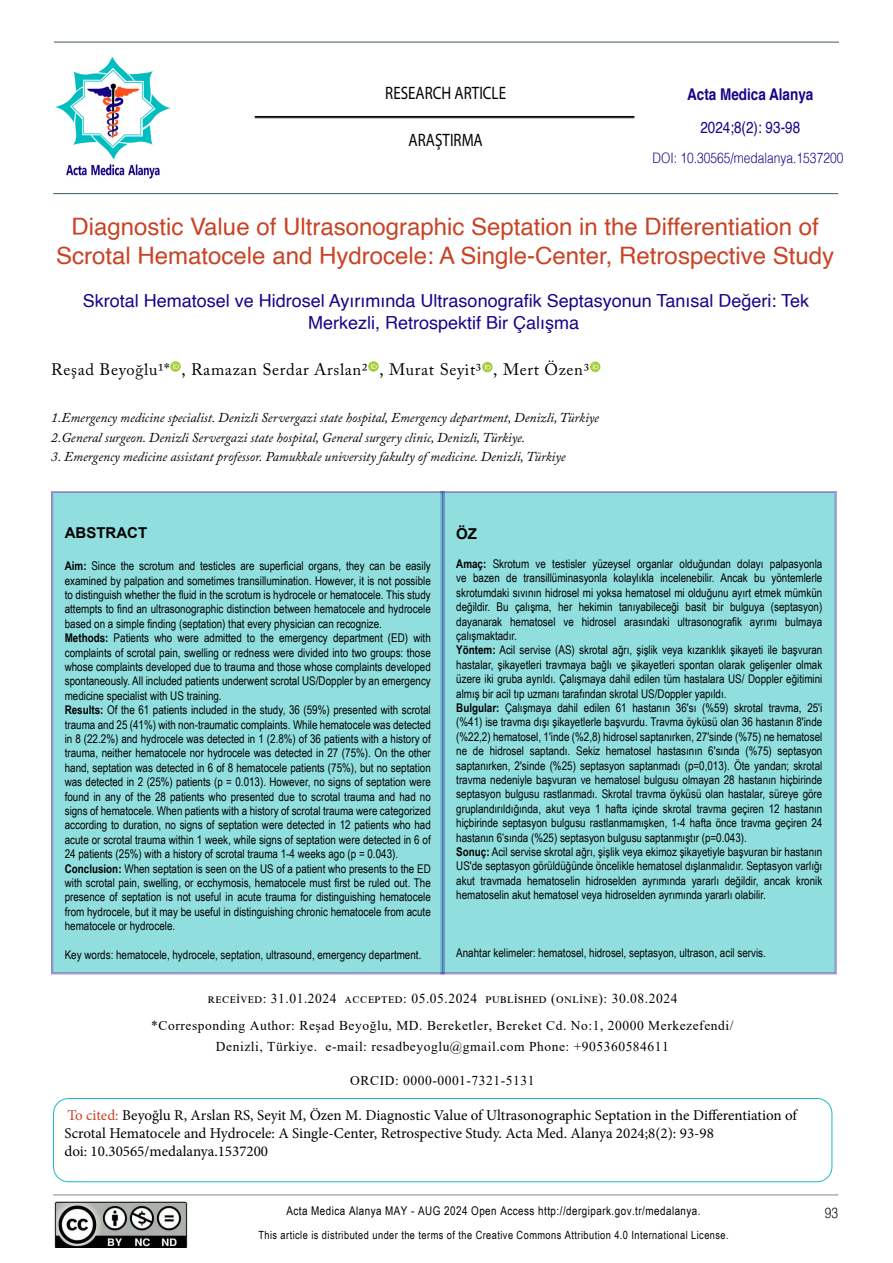
<style>
.page{position:relative;width:893px;height:1263px;background:#fff}
.page>*{position:absolute;margin:0;border:0;box-sizing:border-box;transform-origin:0 0}
.Ana_Başlık_Eng{font:24px/28.8px "Helvetica";color:#c94325;text-align:center}
.t1{font:18px/21.6px "Helvetica";color:#19048a;text-align:center}
.t2{font:18px "Myriad Pro";color:#000;scale:.83 1}
.Ana_Metin_Al__ActaMe{font:16.5px "Adobe Caslon Pro";letter-spacing:.04em;color:#000}
.t3{font:700 16.2px "Helvetica";color:#19048a;scale:.83 1}
.t4{font:16.2px "Helvetica";color:#19048a;scale:.83 1}
.t5{font:15px/18px "Minion Pro";color:#000}
.t6{font:700 15px "Arial";color:#000}
.t7{font:300 14.4px "Helv";color:#19048a;scale:.83 1}
.t8{font:300 14.4px "Helv";color:#000;scale:.83 1}
.Ana_Metin_Al__ActaMe-2{font:13.65px "Times New Roman";letter-spacing:.04em;color:#000}
.Kurumlar{font:italic 13.5px "Adobe Caslon Pro";color:#000}
.Ana_Metin_Al__ActaMe-3{font:13.5px/21px "Times New Roman";letter-spacing:.04em;color:#000;text-align:center}
.Özet_Metin_Al__ActaM{font:12px/14.4px "Arial Narrow";color:#000;text-align:justify}
.Özet_Metin_Al__ActaM-2{font:12px "Arial Narrow";letter-spacing:.04em;color:#000}
.t9{font:11.25px "Arial Narrow";letter-spacing:.04em;color:#000}
.s1{font-weight:700}
.s2{color:#c94325}
</style>
<div class="page">
<hr style="left:54px;top:42px;width:785px;height:1px;background:#3c5764">
<hr style="left:53px;top:193px;width:785px;height:1px;background:#3c5764">
<hr style="left:53px;top:1194px;width:785px;height:1px;background:#000">
<img style="left:55px;top:56px;width:115px;height:123px">
<hr style="left:255px;top:116px;width:379px;height:1px;background:#000">
<hr style="left:255px;top:117px;width:379px;height:1px;background:#000">
<img style="left:54px;top:1201px;width:134px;height:47px">
<div style="left:444px;top:491px;width:392px;height:483px;background:#91dedf"></div>
<div style="left:51px;top:491px;width:393px;height:483px;background:#91dedf"></div>
<div style="left:53px;top:1098px;width:779px;height:84px;border:1px solid #1abcbe;border-radius:15px"></div>
<svg style="left:170px;top:361px;width:11px;height:11px"></svg>
<svg style="left:173px;top:363px;width:6px;height:6px"></svg>
<svg style="left:368px;top:361px;width:11px;height:11px"></svg>
<svg style="left:371px;top:363px;width:6px;height:6px"></svg>
<svg style="left:482px;top:362px;width:11px;height:10px"></svg>
<svg style="left:485px;top:364px;width:6px;height:5px"></svg>
<svg style="left:590px;top:361px;width:10px;height:11px"></svg>
<svg style="left:593px;top:363px;width:5px;height:6px"></svg>
<p class="t2" style="left:385px;top:82px;width:147px">RESEARCH ARTICLE</p>
<p class="t2" style="left:409px;top:129px;width:91px">ARAŞTIRMA</p>
<p class="t3" style="left:687px;top:82px;width:154px">Acta Medica Alanya</p>
<p class="t4" style="left:700px;top:115px;width:122px">2024;8(2): 93-98</p>
<p class="t7" style="left:652px;top:149px;width:231px">DOI: 10.30565/medalanya.1537200</p>
<p class="Ana_Başlık_Eng" style="left:56px;top:213px;width:779px">Diagnostic Value of Ultrasonographic Septation in the Differentiation of<br>Scrotal Hematocele and Hydrocele: A Single-Center, Retrospective Study</p>
<p class="t1" style="left:83px;top:290px;width:728px">Skrotal Hematosel ve Hidrosel Ayırımında Ultrasonografik Septasyonun Tanısal Değeri: Tek<br>Merkezli, Retrospektif Bir Çalışma</p>
<p class="Ana_Metin_Al__ActaMe" style="left:51px;top:360px;width:539px">Reşad Beyoğlu1* , Ramazan Serdar Arslan2 , Murat Seyit3 , Mert Özen3</p>
<p class="Kurumlar" style="left:51px;top:410px;width:549px">1.Emergency medicine specialist. Denizli Servergazi state hospital, Emergency department, Denizli, Türkiye</p>
<p class="Kurumlar" style="left:51px;top:429px;width:475px">2.General surgeon. Denizli Servergazi state hospital, General surgery clinic, Denizli, Türkiye.</p>
<p class="Kurumlar" style="left:51px;top:448px;width:516px">3. Emergency medicine assistant professor. Pamukkale university fakulty of medicine. Denizli, Türkiye</p>
<p class="t6" style="left:65px;top:522px;width:84px">ABSTRACT</p>
<p class="Özet_Metin_Al__ActaM" style="left:65px;top:558px;width:368px"><span class="s1">Aim:</span> Since the scrotum and testicles are superficial organs, they can be easily examined by palpation and sometimes transillumination. However, it is not possible to distinguish whether the fluid in the scrotum is hydrocele or hematocele. This study attempts to find an ultrasonographic distinction between hematocele and hydrocele based on a simple finding (septation) that every physician can recognize.</p>
<p class="Özet_Metin_Al__ActaM" style="left:65px;top:630px;width:368px"><span class="s1">Methods:</span> Patients who were admitted to the emergency department (ED) with complaints of scrotal pain, swelling or redness were divided into two groups: those whose complaints developed due to trauma and those whose complaints developed spontaneously. All included patients underwent scrotal US/Doppler by an emergency medicine specialist with US training.</p>
<p class="Özet_Metin_Al__ActaM" style="left:65px;top:702px;width:368px"><span class="s1">Results:</span> Of the 61 patients included in the study, 36 (59%) presented with scrotal trauma and 25 (41%) with non-traumatic complaints. While hematocele was detected in 8 (22.2%) and hydrocele was detected in 1 (2.8%) of 36 patients with a history of trauma, neither hematocele nor hydrocele was detected in 27 (75%). On the other hand, septation was detected in 6 of 8 hematocele patients (75%), but no septation was detected in 2 (25%) patients (p = 0.013). However, no signs of septation were found in any of the 28 patients who presented due to scrotal trauma and had no signs of hematocele. When patients with a history of scrotal trauma were categorized according to duration, no signs of septation were detected in 12 patients who had acute or scrotal trauma within 1 week, while signs of septation were detected in 6 of 24 patients (25%) with a history of scrotal trauma 1-4 weeks ago (p = 0.043).</p>
<p class="Özet_Metin_Al__ActaM" style="left:65px;top:861px;width:368px"><span class="s1">Conclusion:</span> When septation is seen on the US of a patient who presents to the ED with scrotal pain, swelling, or ecchymosis, hematocele must first be ruled out. The presence of septation is not useful in acute trauma for distinguishing hematocele from hydrocele, but it may be useful in distinguishing chronic hematocele from acute hematocele or hydrocele.</p>
<p class="Özet_Metin_Al__ActaM" style="left:65px;top:947px;width:358px">Key words: hematocele, hydrocele, septation, ultrasound, emergency department.</p>
<p class="t6" style="left:456px;top:523px;width:22px">ÖZ</p>
<p class="Özet_Metin_Al__ActaM" style="left:456px;top:556px;width:368px"><span class="s1">Amaç:</span> Skrotum ve testisler yüzeysel organlar olduğundan dolayı palpasyonla ve bazen de transillüminasyonla kolaylıkla incelenebilir. Ancak bu yöntemlerle skrotumdaki sıvının hidrosel mi yoksa hematosel mi olduğunu ayırt etmek mümkün değildir. Bu çalışma, her hekimin tanıyabileceği basit bir bulguya (septasyon) dayanarak hematosel ve hidrosel arasındaki ultrasonografik ayrımı bulmaya çalışmaktadır.</p>
<p class="Özet_Metin_Al__ActaM" style="left:456px;top:642px;width:368px"><span class="s1">Yöntem:</span> Acil servise (AS) skrotal ağrı, şişlik veya kızarıklık şikayeti ile başvuran hastalar, şikayetleri travmaya bağlı ve şikayetleri spontan olarak gelişenler olmak üzere iki gruba ayrıldı. Çalışmaya dahil edilen tüm hastalara US/ Doppler eğitimini almış bir acil tıp uzmanı tarafından skrotal US/Doppler yapıldı.</p>
<p class="Özet_Metin_Al__ActaM" style="left:456px;top:700px;width:368px"><span class="s1">Bulgular:</span> Çalışmaya dahil edilen 61 hastanın 36'sı (%59) skrotal travma, 25'i (%41) ise travma dışı şikayetlerle başvurdu. Travma öyküsü olan 36 hastanın 8'inde (%22,2) hematosel, 1'inde (%2,8) hidrosel saptanırken, 27'sinde (%75) ne hematosel ne de hidrosel saptandı. Sekiz hematosel hastasının 6'sında (%75) septasyon saptanırken, 2'sinde (%25) septasyon saptanmadı (p=0,013). Öte yandan; skrotal travma nedeniyle başvuran ve hematosel bulgusu olmayan 28 hastanın hiçbirinde septasyon bulgusu rastlanmadı. Skrotal travma öyküsü olan hastalar, süreye göre gruplandırıldığında, akut veya 1 hafta içinde skrotal travma geçiren 12 hastanın hiçbirinde septasyon bulgusu rastlanmamışken, 1-4 hafta önce travma geçiren 24 hastanın 6’sında (%25) septasyon bulgusu saptanmıştır (p=0.043).</p>
<p class="Özet_Metin_Al__ActaM" style="left:456px;top:844px;width:368px"><span class="s1">Sonuç:</span> Acil servise skrotal ağrı, şişlik veya ekimoz şikayetiyle başvuran bir hastanın US'de septasyon görüldüğünde öncelikle hematosel dışlanmalıdır. Septasyon varlığı akut travmada hematoselin hidroselden ayrımında yararlı değildir, ancak kronik hematoselin akut hematosel veya hidroselden ayrımında yararlı olabilir.</p>
<p class="Özet_Metin_Al__ActaM" style="left:456px;top:945px;width:311px">Anahtar kelimeler: hematosel, hidrosel, septasyon, ultrason, acil servis.</p>
<p class="Ana_Metin_Al__ActaMe-2" style="left:208px;top:989px;width:471px">Received: 31.01.2024 Accepted: 05.05.2024 Published (Online): 30.08.2024</p>
<p class="Ana_Metin_Al__ActaMe-3" style="left:151px;top:1014px;width:584px">*Corresponding Author: Reşad Beyoğlu, MD. Bereketler, Bereket Cd. No:1, 20000 Merkezefendi/<br>Denizli, Türkiye. e-mail: resadbeyoglu@gmail.com Phone: +905360584611</p>
<p class="Ana_Metin_Al__ActaMe-3" style="left:350px;top:1070px;width:186px">ORCID: 0000-0001-7321-5131</p>
<p class="t5" style="left:64px;top:1106px;width:734px"><span class="s2">To cited:</span> Beyoğlu R, Arslan RS, Seyit M, Özen M. Diagnostic Value of Ultrasonographic Septation in the Differentiation of<br>Scrotal Hematocele and Hydrocele: A Single-Center, Retrospective Study. Acta Med. Alanya 2024;8(2): 93-98</p>
<p class="t5" style="left:64px;top:1142px;width:205px">doi: 10.30565/medalanya.1537200</p>
<p class="Özet_Metin_Al__ActaM-2" style="left:286px;top:1202px;width:416px">Acta Medica Alanya MAY - AUG 2024 Open Access http://dergipark.gov.tr/medalanya.</p>
<p class="t8" style="left:825px;top:1204px;width:18px">93</p>
<p class="t9" style="left:258px;top:1227px;width:472px">This article is distributed under the terms of the Creative Commons Attribution 4.0 International License.</p>
</div>
